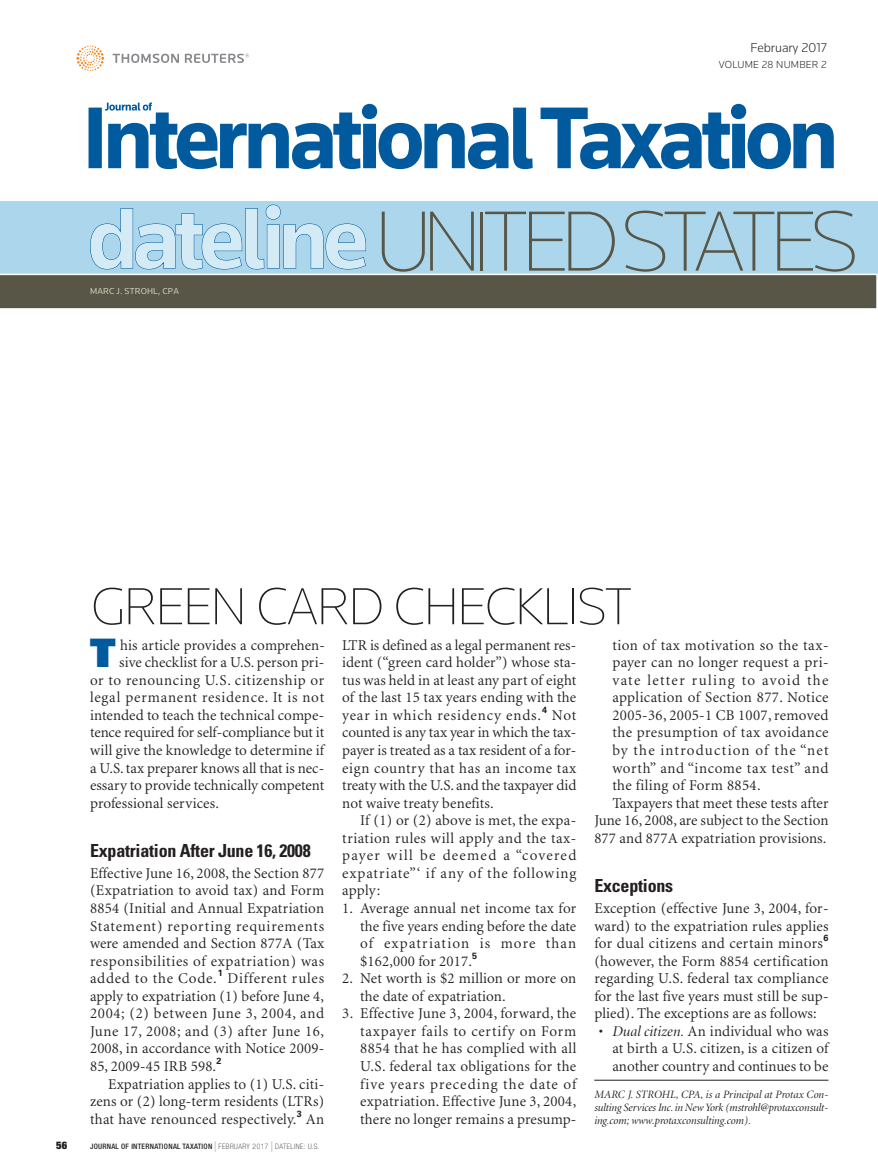
<style>
.page{position:relative;width:878px;height:1175px;background:#fff}
.page>*{position:absolute;margin:0;border:0;box-sizing:border-box;transform-origin:0 0}
.t1{font:200 88.5px "Knowledge";letter-spacing:-.09em;color:#585646}
.t2{font:200 54px "Knowledge";letter-spacing:-.035em;color:#231f20}
.t3{font:900 39.3px "Univers";color:#015a9d}
.t4{font:700 condensed 18px "Univers";letter-spacing:-.015em;color:#231f20}
.t5{font:15px/17.5px "Minion MM 345 wt 585 wd 11 op";letter-spacing:.015em;color:#231f20;text-align:justify}
.t6{font:15px "Minion MM 345 wt 585 wd 11 op";letter-spacing:.04em;color:#231f20}
.t7{font:15px "Minion MM 345 wt 585 wd 11 op";letter-spacing:-.005em;color:#231f20}
.t8{font:15px "Minion MM 345 wt 585 wd 11 op";letter-spacing:.05em;color:#231f20}
.t9{font:15px "Minion MM 345 wt 585 wd 11 op";letter-spacing:.09em;color:#231f20}
.t10{font:15px "Minion MM 345 wt 585 wd 11 op";letter-spacing:.08em;color:#231f20}
.t11{font:300 13.2px "Knowledge";color:#231f20}
.t12{font:11.25px/12.8px "Minion MM It 345 wt 450 wd 72 op";letter-spacing:-.005em;color:#231f20;text-align:justify}
.t13{font:300 10.65px "Knowledge";letter-spacing:.02em;color:#231f20}
.t14{font:900 expanded 10.5px "Helvetica Neue";color:#231f20}
.t15{font:9px "Knowledge";letter-spacing:.02em;color:#d2cbb8}
.t16{font:700 9px "Univers";color:#231f20}
.t17{font:500 condensed 7.5px "Helvetica Neue";letter-spacing:.04em;color:#231f20}
.s1{font-weight:900;font-size:15px}
.s2{font-weight:100}
.s3{font-family:"Minion MM It 345 wt 450 wd 72 op"}
</style>
<div class="page">
<hr style="left:594px;top:1079px;width:234px;height:1px;background:#231f20">
<div style="left:0;top:201px;width:877px;height:79px;background:#abd6ec"></div>
<svg style="left:0;top:204px;width:877px;height:105px"></svg>
<svg style="left:76px;top:46px;width:28px;height:25px"></svg>
<svg style="left:113px;top:54px;width:136px;height:9px"></svg>
<svg style="left:106px;top:102px;width:46px;height:2px"></svg>
<svg style="left:88px;top:104px;width:745px;height:65px"></svg>
<p class="t15" style="left:90px;top:285px;width:90px">MARC J. STROHL, CPA</p>
<p class="t11" style="left:750px;top:43px;width:78px">February 2017</p>
<p class="t13" style="left:719px;top:61px;width:109px">VOLUME 28 NUMBER 2</p>
<h1 class="t1" style="left:374px;top:212px;width:486px">UNITEDSTATES</h1>
<p class="t14" style="left:56px;top:1141px;width:13px">56</p>
<h2 class="t2" style="left:91px;top:588px;width:542px">GREEN CARD CHECKLIST</h2>
<h3 class="t3" style="left:90px;top:639px;width:27px">T</h3>
<p class="t5" style="left:120px;top:637px;width:206px">his article provides a comprehen-</p>
<p class="t5" style="left:119px;top:655px;width:206px">sive checklist for a U.S. person pri-</p>
<p class="t6" style="left:90px;top:674px;width:236px">or to renouncing U.S. citizenship or</p>
<p class="t8" style="left:90px;top:691px;width:235px">legal permanent residence. It is not</p>
<p class="t5" style="left:90px;top:707px;width:236px">intended to teach the technical compe-</p>
<p class="t7" style="left:90px;top:726px;width:235px">tence required for self-compliance but it</p>
<p class="t5" style="left:90px;top:742px;width:236px">will give the knowledge to determine if</p>
<p class="t5" style="left:90px;top:760px;width:236px">a U.S.tax preparer knows all that is nec-</p>
<p class="t5" style="left:90px;top:777px;width:235px">essary to provide technically competent</p>
<p class="t5" style="left:90px;top:795px;width:131px">professional services.</p>
<p class="t4" style="left:90px;top:844px;width:222px">Expatriation After June 16, 2008</p>
<p class="t5" style="left:90px;top:865px;width:236px">Effective June 16, 2008, the Section 877 (Expatriation to avoid tax) and Form 8854 (Initial and Annual Expatriation Statement) reporting requirements were amended and Section 877A (Tax responsibilities of expatriation) was added to the Code.</p>
<p class="t16" style="left:218px;top:970px;width:7px">1</p>
<p class="t5" style="left:90px;top:971px;width:236px;text-indent:137px">Different rules apply to expatriation (1) before June 4, 2004; (2) between June 3, 2004, and June 17, 2008; and (3) after June 16, 2008, in accordance with Notice 2009- 85, 2009-45 IRB 598.</p>
<p class="t16" style="left:216px;top:1057px;width:7px">2</p>
<p class="t5" style="left:90px;top:1076px;width:236px;text-indent:18px">Expatriation applies to (1) U.S. citi&shy;zens or (2) long-term residents (LTRs) that have renounced respectively.<sup>3</sup> An</p>
<p class="t17" style="left:90px;top:1143px;width:231px">JOURNAL OF INTERNATIONAL TAXATION <span class="s1">l</span> <span class="s2">FEBRUARY 2017</span> <span class="s1">l</span> <span class="s2">DATELINE: U.S.</span></p>
<p class="t5" style="left:342px;top:637px;width:236px">LTR is defined as a legal permanent res&shy;ident (“green card holder”) whose sta&shy;tus was held in at least any part of eight of the last 15 tax years ending with the year in which residency ends.</p>
<p class="t16" style="left:542px;top:706px;width:7px">4</p>
<p class="t5" style="left:342px;top:707px;width:236px;text-indent:210px">Not counted is any tax year in which the tax&shy;payer is treated as a tax resident of a for&shy;eign country that has an income tax treaty with the U.S. and the taxpayer did not waive treaty benefits.</p>
<p class="t5" style="left:342px;top:813px;width:236px;text-indent:18px">If (1) or (2) above is met, the expa&shy;triation rules will apply and the tax&shy;payer will be deemed a “covered expatriate”‘ if any of the following apply:</p>
<p class="t5" style="left:360px;top:900px;width:218px;text-indent:-18px">1. Average annual net income tax for the five years ending before the date of expatriation is more than $162,000 for 2017.<sup>5</sup></p>
<p class="t5" style="left:360px;top:971px;width:218px;text-indent:-18px">2. Net worth is $2 million or more on the date of expatriation.</p>
<p class="t5" style="left:360px;top:1006px;width:218px;text-indent:-18px">3. Effective June 3, 2004, forward, the taxpayer fails to certify on Form 8854 that he has complied with all U.S. federal tax obligations for the five years preceding the date of expatriation. Effective June 3, 2004, there no longer remains a presump-</p>
<p class="t5" style="left:612px;top:637px;width:218px">tion of tax motivation so the tax-</p>
<p class="t5" style="left:612px;top:655px;width:218px">payer can no longer request a pri-</p>
<p class="t9" style="left:612px;top:674px;width:218px">vate letter ruling to avoid the</p>
<p class="t5" style="left:612px;top:690px;width:218px">application of Section 877. Notice</p>
<p class="t5" style="left:612px;top:707px;width:217px">2005-36, 2005-1 CB 1007,removed</p>
<p class="t5" style="left:612px;top:725px;width:218px">the presumption of tax avoidance</p>
<p class="t10" style="left:612px;top:744px;width:217px">by the introduction of the “net</p>
<p class="t6" style="left:612px;top:762px;width:217px">worth” and “income tax test” and</p>
<p class="t5" style="left:612px;top:777px;width:150px">the filing of Form 8854.</p>
<p class="t5" style="left:612px;top:795px;width:218px">Taxpayers that meet these tests after</p>
<p class="t5" style="left:594px;top:813px;width:236px">June 16, 2008, are subject to the Section</p>
<p class="t5" style="left:594px;top:830px;width:234px">877 and 877A expatriation provisions.</p>
<p class="t4" style="left:594px;top:879px;width:80px">Exceptions</p>
<p class="t5" style="left:594px;top:900px;width:236px">Exception (effective June 3, 2004, for&shy;ward) to the expatriation rules applies for dual citizens and certain minors</p>
<p class="t16" style="left:823px;top:934px;width:7px">6</p>
<p class="t5" style="left:594px;top:953px;width:236px">(however, the Form 8854 certification regarding U.S. federal tax compliance for the last five years must still be sup&shy;plied). The exceptions are as follows:</p>
<p class="t5" style="left:612px;top:1023px;width:218px;text-indent:-13px">• <span class="s3">Dual citizen.</span> An individual who was at birth a U.S. citizen, is a citizen of another country and continues to be</p>
<p class="t12" style="left:594px;top:1089px;width:235px">MARC J. STROHL, CPA, is a Principal at Protax Con&shy;sulting Services Inc.in NewYork (mstrohl@protaxconsult&shy;ing.com; www.protaxconsulting.com).</p>
</div>
